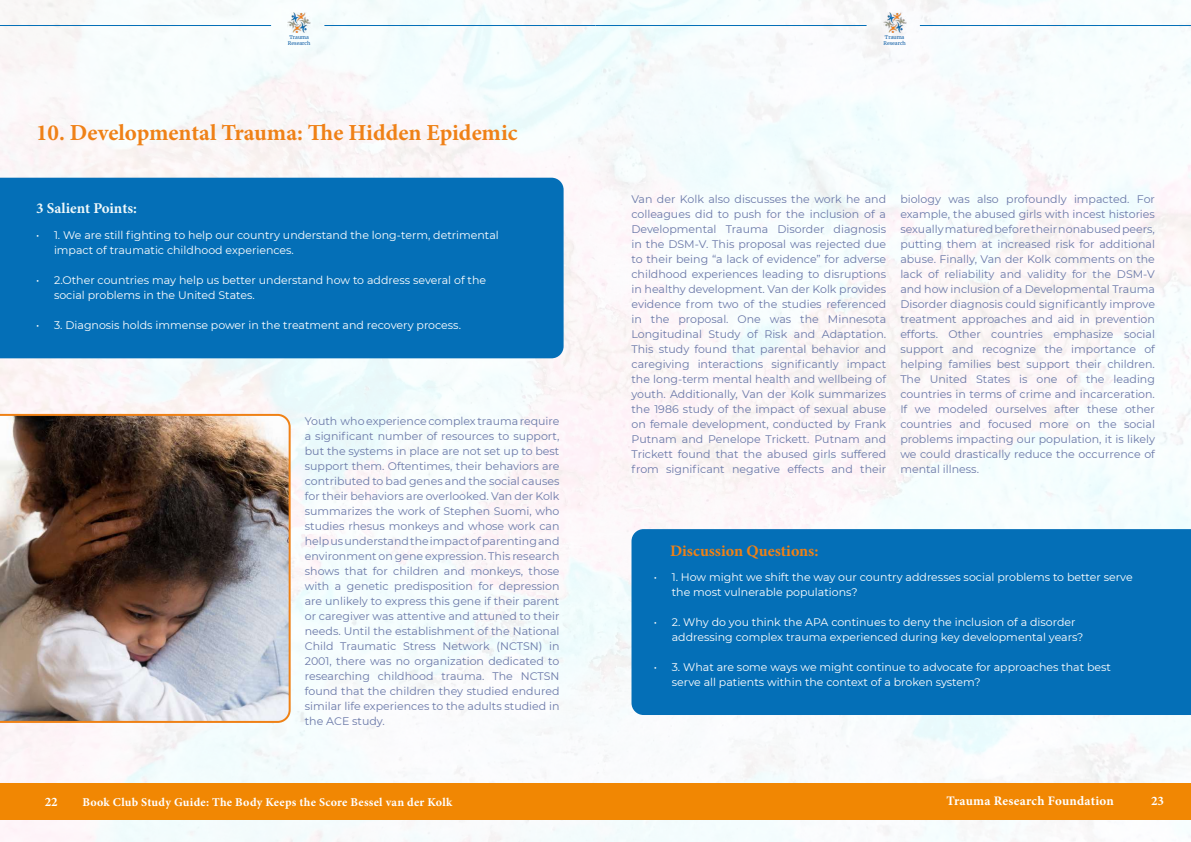
<style>
.page{position:relative;width:1191px;height:842px;background:#fff}
.page>*{position:absolute;margin:0;border:0;box-sizing:border-box;transform-origin:0 0}
.t1{font:700 23px "Minion Pro";color:#ef8117}
.t2{font:700 16px "Minion Pro";color:#ef8116}
.t3{font:700 15px "Minion Pro";color:#edf7f9}
.t4{font:700 13px "Minion Pro";letter-spacing:.015em;color:#fff}
.t5{font:700 12px "Minion Pro";letter-spacing:.02em;color:#fff}
.t6{font:11px/15px "Montserrat";color:#6a78a8;text-align:justify}
.t7{font:11px/15px "Montserrat";color:#fff}
.t8{font:5px/6px "Merriweather";color:#0e5da5}
</style>
<div class="page">
<img style="left:0;top:0;width:1191px;height:842px">
<img style="left:287px;top:13px;width:24px;height:20px">
<hr style="left:324px;top:25px;width:271px;height:1px;background:#046fb7">
<hr style="left:0;top:25px;width:271px;height:1px;background:#046fb7">
<img style="left:883px;top:13px;width:23px;height:20px">
<hr style="left:920px;top:25px;width:271px;height:1px;background:#046fb7">
<hr style="left:595px;top:25px;width:271px;height:1px;background:#046fb7">
<div style="left:0;top:783px;width:1191px;height:37px;background:#f18703"></div>
<div style="left:0;top:178px;width:563px;height:180px;background:#046fb7"></div>
<img style="left:0;top:414px;width:291px;height:309px">
<div style="left:631px;top:529px;width:560px;height:186px;background:#046fb7"></div>
<p class="t8" style="left:288px;top:34px;width:24px">Trauma<br>Research</p>
<p class="t8" style="left:883px;top:34px;width:24px">Trauma<br>Research</p>
<h1 class="t1" style="left:36px;top:119px;width:483px">10. Developmental Trauma: The Hidden Epidemic</h1>
<h3 class="t3" style="left:36px;top:200px;width:102px">3 Salient Points:</h3>
<p class="t7" style="left:54px;top:227px;width:446px;text-indent:-18px">• 1. We are still fighting to help our country understand the long-term, detrimental impact of traumatic childhood experiences.</p>
<p class="t7" style="left:54px;top:272px;width:434px;text-indent:-18px">• 2.Other countries may help us better understand how to address several of the social problems in the United States.</p>
<p class="t7" style="left:36px;top:317px;width:426px">• 3. Diagnosis holds immense power in the treatment and recovery process.</p>
<p class="t6" style="left:305px;top:413px;width:256px">Youth who experience complex trauma require a significant number of resources to support, but the systems in place are not set up to best support them. Oftentimes, their behaviors are contributed to bad genes and the social causes for their behaviors are overlooked. Van der Kolk summarizes the work of Stephen Suomi, who studies rhesus monkeys and whose work can help us understand the impact of parenting and environment on gene expression. This research shows that for children and monkeys, those with a genetic predisposition for depression are unlikely to express this gene if their parent or caregiver was attentive and attuned to their needs. Until the establishment of the National Child Traumatic Stress Network (NCTSN) in 2001, there was no organization dedicated to researching childhood trauma. The NCTSN found that the children they studied endured similar life experiences to the adults studied in the ACE study.</p>
<p class="t6" style="left:631px;top:191px;width:256px">Van der Kolk also discusses the work he and colleagues did to push for the inclusion of a Developmental Trauma Disorder diagnosis in the DSM-V. This proposal was rejected due to their being “a lack of evidence” for adverse childhood experiences leading to disruptions in healthy development. Van der Kolk provides evidence from two of the studies referenced in the proposal. One was the Minnesota Longitudinal Study of Risk and Adaptation.<br>This study found that parental behavior and caregiving interactions significantly impact the long-term mental health and wellbeing of youth. Additionally, Van der Kolk summarizes the 1986 study of the impact of sexual abuse on female development, conducted by Frank Putnam and Penelope Trickett. Putnam and Trickett found that the abused girls suffered from significant negative effects and their</p>
<p class="t6" style="left:900px;top:191px;width:256px">biology was also profoundly impacted. For example, the abused girls with incest histories sexually matured before their nonabused peers, putting them at increased risk for additional abuse. Finally, Van der Kolk comments on the lack of reliability and validity for the DSM-V and how inclusion of a Developmental Trauma Disorder diagnosis could significantly improve treatment approaches and aid in prevention efforts. Other countries emphasize social support and recognize the importance of helping families best support their children.<br>The United States is one of the leading countries in terms of crime and incarceration.<br>If we modeled ourselves after these other countries and focused more on the social problems impacting our population, it is likely we could drastically reduce the occurrence of mental illness.</p>
<h2 class="t2" style="left:670px;top:541px;width:150px">Discussion Questions:</h2>
<p class="t7" style="left:672px;top:569px;width:462px;text-indent:-18px">• 1. How might we shift the way our country addresses social problems to better serve the most vulnerable populations?</p>
<p class="t7" style="left:672px;top:614px;width:413px;text-indent:-18px">• 2. Why do you think the APA continues to deny the inclusion of a disorder addressing complex trauma experienced during key developmental years?</p>
<p class="t7" style="left:672px;top:659px;width:441px;text-indent:-18px">• 3. What are some ways we might continue to advocate for approaches that best serve all patients within the context of a broken system?</p>
<p class="t4" style="left:45px;top:794px;width:14px">22</p>
<p class="t5" style="left:82px;top:795px;width:371px">Book Club Study Guide: The Body Keeps the Score Bessel van der Kolk</p>
<p class="t4" style="left:946px;top:793px;width:169px">Trauma Research Foundation</p>
<p class="t4" style="left:1151px;top:793px;width:14px">23</p>
</div>
